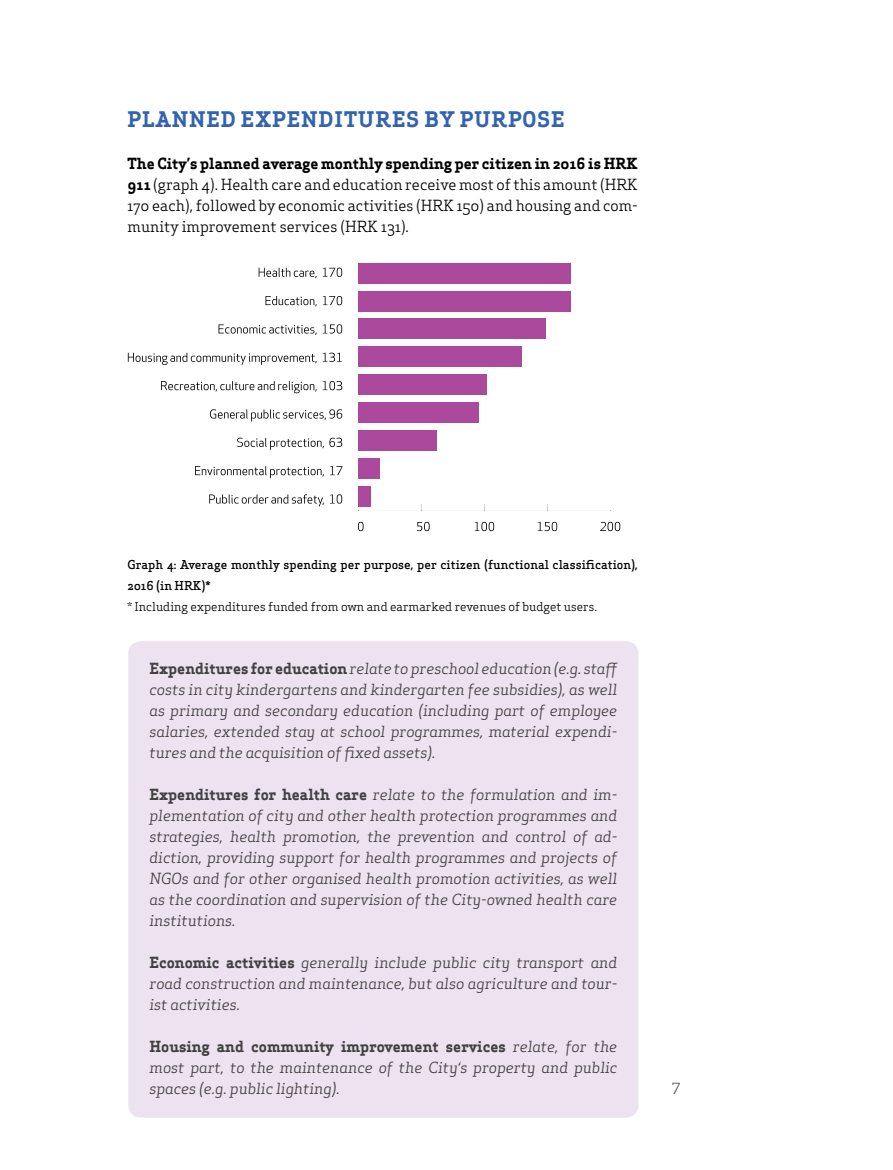
<style>
.page{position:relative;width:893px;height:1170px;background:#fff}
.page>*{position:absolute;margin:0;border:0;box-sizing:border-box;transform-origin:0 0}
.t1{font:700 21px "Apex Serif";letter-spacing:.05em;color:#3363af}
.t2{font:italic 15px/21px "Apex Serif";color:#414042;text-align:justify}
.t3{font:15px/21px "Apex Serif";color:#000;text-align:justify}
.t4{font:15px "Apex Serif";color:#58595b}
.t5{font:500 12px/21px "Apex Serif";color:#000}
.t6{font:12px "Apex Serif";color:#000}
.s1{font-weight:700}
.s2{font-weight:700;font-style:normal}
</style>
<div class="page">
<div style="left:128px;top:641px;width:510px;height:476px;background:#ede3f0;border-radius:13px"></div>
<svg style="left:209px;top:494px;width:115px;height:12px"></svg>
<svg style="left:330px;top:494px;width:12px;height:9px"></svg>
<svg style="left:195px;top:466px;width:129px;height:12px"></svg>
<svg style="left:330px;top:466px;width:12px;height:9px"></svg>
<svg style="left:237px;top:437px;width:105px;height:13px"></svg>
<svg style="left:210px;top:409px;width:132px;height:12px"></svg>
<svg style="left:161px;top:381px;width:156px;height:12px"></svg>
<svg style="left:323px;top:381px;width:19px;height:9px"></svg>
<svg style="left:128px;top:353px;width:189px;height:12px"></svg>
<svg style="left:323px;top:352px;width:19px;height:10px"></svg>
<svg style="left:219px;top:324px;width:98px;height:11px"></svg>
<svg style="left:323px;top:324px;width:19px;height:9px"></svg>
<svg style="left:265px;top:296px;width:52px;height:10px"></svg>
<svg style="left:323px;top:296px;width:19px;height:9px"></svg>
<svg style="left:259px;top:268px;width:58px;height:10px"></svg>
<svg style="left:323px;top:267px;width:19px;height:10px"></svg>
<svg style="left:358px;top:522px;width:6px;height:9px"></svg>
<svg style="left:417px;top:522px;width:13px;height:9px"></svg>
<svg style="left:475px;top:522px;width:19px;height:9px"></svg>
<svg style="left:538px;top:522px;width:19px;height:9px"></svg>
<svg style="left:600px;top:522px;width:20px;height:9px"></svg>
<svg style="left:358px;top:283px;width:253px;height:228px"></svg>
<div style="left:358px;top:263px;width:213px;height:20px;background:#ab4a9c"></div>
<div style="left:358px;top:291px;width:213px;height:20px;background:#ab4a9c"></div>
<div style="left:358px;top:319px;width:188px;height:20px;background:#ab4a9c"></div>
<div style="left:358px;top:347px;width:164px;height:20px;background:#ab4a9c"></div>
<div style="left:358px;top:374px;width:129px;height:20px;background:#ab4a9c"></div>
<div style="left:358px;top:402px;width:120px;height:20px;background:#ab4a9c"></div>
<div style="left:358px;top:430px;width:79px;height:20px;background:#ab4a9c"></div>
<div style="left:358px;top:458px;width:22px;height:20px;background:#ab4a9c"></div>
<div style="left:358px;top:486px;width:13px;height:20px;background:#ab4a9c"></div>
<h1 class="t1" style="left:128px;top:106px;width:190px">PLANNED EXPENDITUR</h1>
<h1 class="t1" style="left:392px;top:106px;width:174px">ES BY PURPOS E</h1>
<p class="t3" style="left:128px;top:153px;width:512px"><span class="s1">The City’s planned average monthly spending per citizen in 2016 is HRK 911</span> (graph 4). Health care and education receive most of this amount (HRK 170 each), followed by economic activities (HRK 150) and housing and com&shy;munity improvement services (HRK 131).</p>
<p class="t5" style="left:128px;top:553px;width:512px">Graph 4: Average monthly spending per purpose, per citizen (functional classification),<br>2016 (in HRK)*</p>
<p class="t6" style="left:128px;top:598px;width:471px">* Including expenditures funded from own and earmarked revenues of budget users.</p>
<p class="t2" style="left:150px;top:657px;width:470px"><span class="s2">Expenditures for education</span> relate to preschool education (e.g. staff costs in city kindergartens and kindergarten fee subsidies), as well as primary and secondary education (including part of employee salaries, extended stay at school programmes, material expendi&shy;tures and the acquisition of fixed assets).</p>
<p class="t2" style="left:150px;top:783px;width:469px"><span class="s2">Expenditures for health care</span> relate to the formulation and im&shy;plementation of city and other health protection programmes and strategies, health promotion, the prevention and control of ad&shy;diction, providing support for health programmes and projects of NGOs and for other organised health promotion activities, as well as the coordination and supervision of the City-owned health care institutions.</p>
<p class="t2" style="left:150px;top:951px;width:469px"><span class="s2">Economic activities</span> generally include public city transport and road construction and maintenance, but also agriculture and tour&shy;ist activities.</p>
<p class="t2" style="left:150px;top:1035px;width:469px"><span class="s2">Housing and community improvement services</span> relate, for the most part, to the maintenance of the City‘s property and public spaces (e.g. public lighting).</p>
<p class="t4" style="left:672px;top:1078px;width:10px">7</p>
</div>
